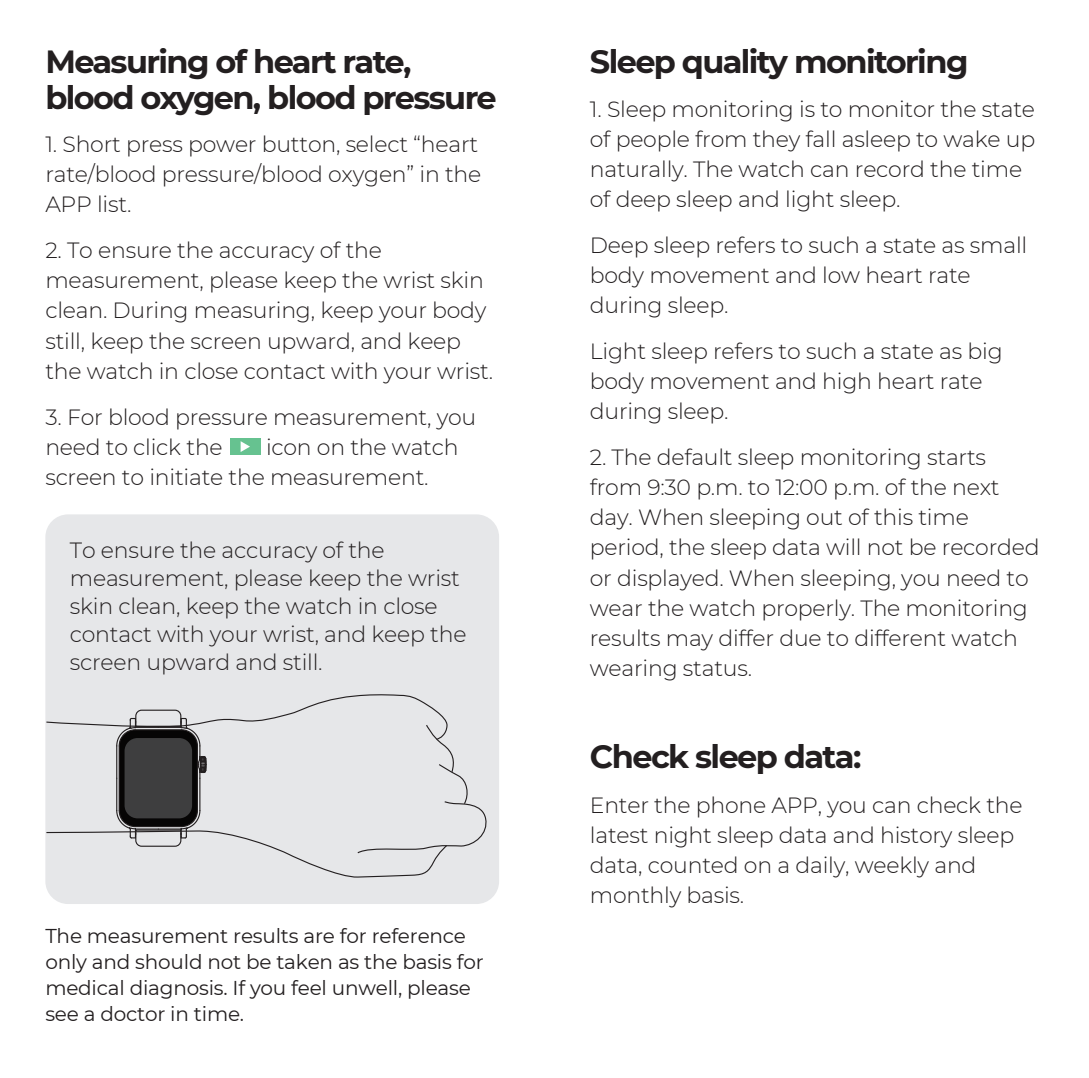
<style>
.page{position:relative;width:1089px;height:1078px;background:#fff}
.page>*{position:absolute;margin:0;border:0;box-sizing:border-box;transform-origin:0 0}
.t1{font:700 32px/36px "Montserrat";letter-spacing:-.05em;color:#231f20}
.t2{font:300 22px/30px "Montserrat";letter-spacing:-.01em;color:#231f20}
.t3{font:20px/26px "Montserrat";letter-spacing:-.01em;color:#231f20}
</style>
<div class="page">
<div style="left:45px;top:514px;width:454px;height:389px;background:#e6e7e9;border-radius:23px"></div>
<div style="left:230px;top:438px;width:30px;height:17px;background:#66c290"></div>
<svg style="left:241px;top:441px;width:9px;height:11px"></svg>
<svg style="left:46px;top:694px;width:441px;height:184px"></svg>
<h1 class="t1" style="left:45px;top:42px;width:453px">Measuring of heart rate, blood oxygen, blood pressure</h1>
<h1 class="t1" style="left:590px;top:42px;width:380px">Sleep quality monitoring</h1>
<p class="t2" style="left:590px;top:93px;width:447px">1. Sleep monitoring is to monitor the state of people from they fall asleep to wake up naturally. The watch can record the time of deep sleep and light sleep.</p>
<p class="t2" style="left:590px;top:229px;width:439px">Deep sleep refers to such a state as small body movement and low heart rate during sleep.</p>
<p class="t2" style="left:590px;top:336px;width:414px">Light sleep refers to such a state as big body movement and high heart rate during sleep.</p>
<p class="t2" style="left:590px;top:442px;width:451px">2. The default sleep monitoring starts from 9:30 p.m. to 12:00 p.m. of the next day. When sleeping out of this time period, the sleep data will not be recorded or displayed. When sleeping, you need to wear the watch properly. The monitoring results may differ due to different watch wearing status.</p>
<p class="t2" style="left:45px;top:129px;width:437px">1. Short press power button, select “heart rate/blood pressure/blood oxygen” in the<br>APP list.</p>
<p class="t2" style="left:45px;top:235px;width:449px">2. To ensure the accuracy of the measurement, please keep the wrist skin clean. During measuring, keep your body still, keep the screen upward, and keep the watch in close contact with your wrist.</p>
<p class="t2" style="left:45px;top:401px;width:432px">3. For blood pressure measurement, you need to click the</p>
<p class="t2" style="left:45px;top:431px;width:415px;text-indent:221px">icon on the watch screen to initiate the measurement.</p>
<p class="t2" style="left:70px;top:535px;width:398px;line-height:28px">To ensure the accuracy of the measurement, please keep the wrist skin clean, keep the watch in close contact with your wrist, and keep the screen upward and still.</p>
<p class="t3" style="left:45px;top:921px;width:440px">The measurement results are for reference only and should not be taken as the basis for medical diagnosis. If you feel unwell, please see a doctor in time.</p>
<h1 class="t1" style="left:590px;top:737px;width:273px">Check sleep data:</h1>
<p class="t2" style="left:590px;top:788px;width:434px">Enter the phone APP, you can check the latest night sleep data and history sleep data, counted on a daily, weekly and monthly basis.</p>
</div>
